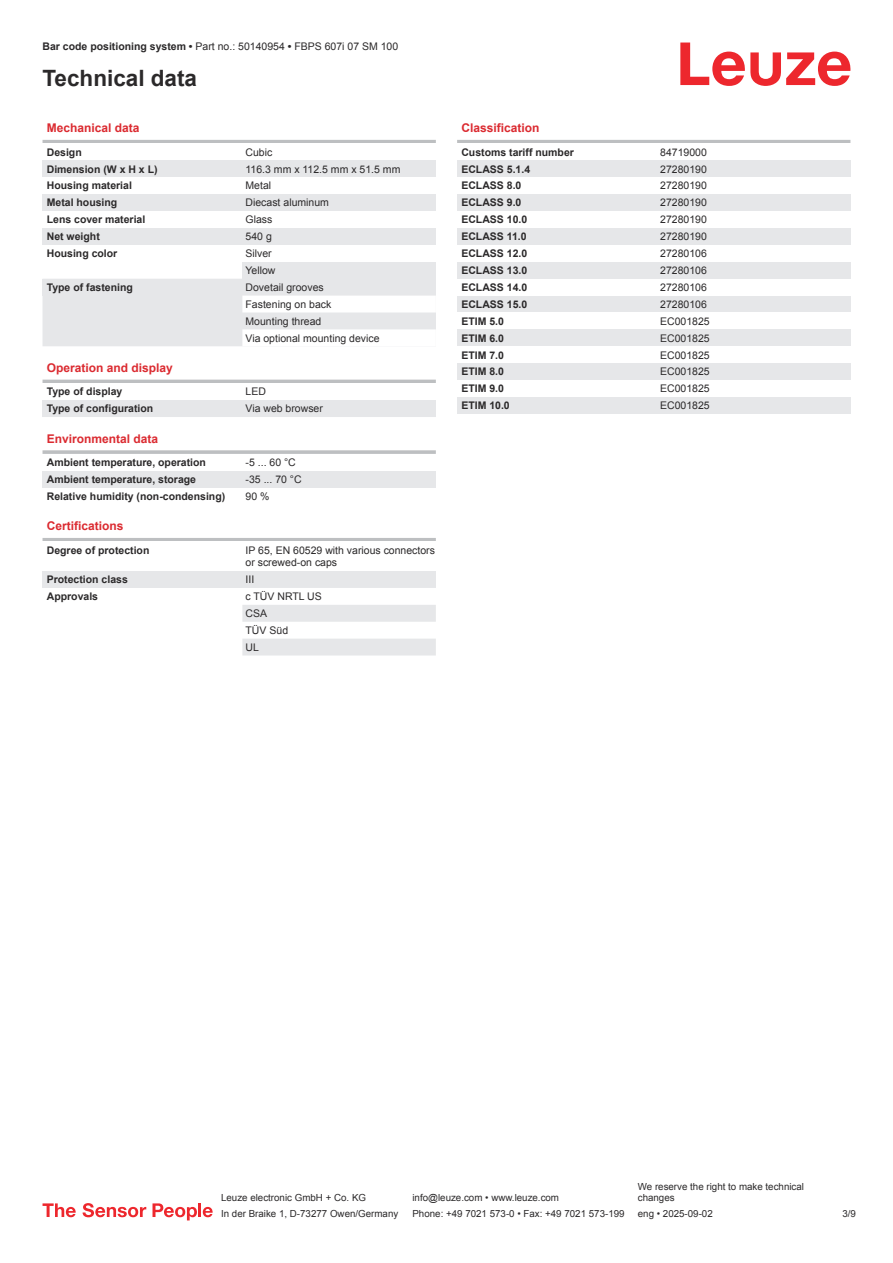
<style>
.page{position:relative;width:893px;height:1263px;background:#fff}
.page>*{position:absolute;margin:0;border:0;box-sizing:border-box;transform-origin:0 0}
.t1{font:700 22.5px "Arial";color:#2b292a}
.t2{font:700 12px "Arial";color:#db2a30}
.t3{font:10.5px/17px "Arial";color:#2b292a}
.t4{font:700 10.5px "Arial";color:#2b292a}
.t5{font:9.75px/11.7px "Arial";color:#2b292a}
.s1{font-weight:700}
</style>
<div class="page">
<svg style="left:680px;top:43px;width:170px;height:43px"></svg>
<div style="left:43px;top:296px;width:199px;height:50px;background:#e6e7e9"></div>
<hr style="left:43px;top:140px;width:393px;height:3px;background:#bdbfc1">
<div style="left:43px;top:160px;width:199px;height:17px;background:#e6e7e9"></div>
<div style="left:242px;top:160px;width:194px;height:17px;background:#e6e7e9"></div>
<div style="left:43px;top:194px;width:199px;height:17px;background:#e6e7e9"></div>
<div style="left:242px;top:194px;width:194px;height:17px;background:#e6e7e9"></div>
<div style="left:43px;top:228px;width:199px;height:17px;background:#e6e7e9"></div>
<div style="left:242px;top:228px;width:194px;height:17px;background:#e6e7e9"></div>
<div style="left:242px;top:262px;width:194px;height:17px;background:#e6e7e9"></div>
<div style="left:43px;top:279px;width:199px;height:17px;background:#e6e7e9"></div>
<svg style="left:242px;top:279px;width:194px;height:51px"></svg>
<hr style="left:43px;top:380px;width:393px;height:3px;background:#bdbfc1">
<div style="left:43px;top:400px;width:199px;height:17px;background:#e6e7e9"></div>
<div style="left:242px;top:400px;width:194px;height:17px;background:#e6e7e9"></div>
<svg style="left:43px;top:450px;width:393px;height:4px;background:#c3c5c7"></svg>
<div style="left:43px;top:471px;width:199px;height:17px;background:#e6e7e9"></div>
<div style="left:242px;top:471px;width:194px;height:17px;background:#e6e7e9"></div>
<hr style="left:43px;top:538px;width:393px;height:3px;background:#bdbfc1">
<div style="left:43px;top:571px;width:199px;height:17px;background:#e6e7e9"></div>
<div style="left:242px;top:571px;width:194px;height:17px;background:#e6e7e9"></div>
<svg style="left:242px;top:605px;width:194px;height:50px"></svg>
<hr style="left:457px;top:140px;width:393px;height:3px;background:#bdbfc1">
<div style="left:457px;top:160px;width:200px;height:17px;background:#e6e7e9"></div>
<div style="left:657px;top:160px;width:193px;height:17px;background:#e6e7e9"></div>
<div style="left:457px;top:194px;width:200px;height:17px;background:#e6e7e9"></div>
<div style="left:657px;top:194px;width:193px;height:17px;background:#e6e7e9"></div>
<div style="left:457px;top:228px;width:200px;height:17px;background:#e6e7e9"></div>
<div style="left:657px;top:228px;width:193px;height:17px;background:#e6e7e9"></div>
<div style="left:457px;top:262px;width:200px;height:17px;background:#e6e7e9"></div>
<div style="left:657px;top:262px;width:193px;height:17px;background:#e6e7e9"></div>
<div style="left:457px;top:296px;width:200px;height:16px;background:#e6e7e9"></div>
<div style="left:657px;top:296px;width:193px;height:16px;background:#e6e7e9"></div>
<div style="left:457px;top:329px;width:200px;height:17px;background:#e6e7e9"></div>
<div style="left:657px;top:329px;width:193px;height:17px;background:#e6e7e9"></div>
<div style="left:457px;top:363px;width:200px;height:17px;background:#e6e7e9"></div>
<div style="left:657px;top:363px;width:193px;height:17px;background:#e6e7e9"></div>
<div style="left:457px;top:397px;width:200px;height:17px;background:#e6e7e9"></div>
<div style="left:657px;top:397px;width:193px;height:17px;background:#e6e7e9"></div>
<svg style="left:43px;top:1203px;width:33px;height:14px"></svg>
<svg style="left:83px;top:1203px;width:63px;height:14px"></svg>
<svg style="left:153px;top:1203px;width:44px;height:17px"></svg>
<hr style="left:198px;top:1203px;width:3px;height:14px;background:#ed272d">
<svg style="left:203px;top:1207px;width:10px;height:10px"></svg>
<p class="t3" style="left:43px;top:39px;width:357px"><span class="s1">Bar code positioning system •</span> Part no.: 50140954 <span class="s1">•</span> FBPS 607i 07 SM 100</p>
<h1 class="t1" style="left:43px;top:70px;width:156px">Technical data</h1>
<p class="t2" style="left:47px;top:123px;width:94px">Mechanical data</p>
<p class="t4" style="left:47px;top:148px;width:37px">Design</p>
<p class="t3" style="left:246px;top:144px;width:28px">Cubic</p>
<p class="t4" style="left:47px;top:165px;width:112px">Dimension (W x H x L)</p>
<p class="t3" style="left:246px;top:161px;width:156px">116.3 mm x 112.5 mm x 51.5 mm</p>
<p class="t4" style="left:47px;top:182px;width:87px">Housing material</p>
<p class="t3" style="left:246px;top:178px;width:27px">Metal</p>
<p class="t4" style="left:47px;top:199px;width:72px">Metal housing</p>
<p class="t3" style="left:246px;top:195px;width:85px">Diecast aluminum</p>
<p class="t4" style="left:47px;top:216px;width:100px">Lens cover material</p>
<p class="t3" style="left:246px;top:212px;width:28px">Glass</p>
<p class="t4" style="left:47px;top:233px;width:55px">Net weight</p>
<p class="t3" style="left:246px;top:229px;width:28px">540 g</p>
<p class="t4" style="left:47px;top:249px;width:72px">Housing color</p>
<p class="t3" style="left:246px;top:246px;width:31px">Silver<br>Yellow</p>
<p class="t4" style="left:47px;top:283px;width:88px">Type of fastening</p>
<p class="t3" style="left:246px;top:280px;width:136px">Dovetail grooves<br>Fastening on back<br>Mounting thread<br>Via optional mounting device</p>
<p class="t2" style="left:47px;top:363px;width:128px">Operation and display</p>
<p class="t4" style="left:47px;top:388px;width:77px">Type of display</p>
<p class="t3" style="left:246px;top:384px;width:22px">LED</p>
<p class="t4" style="left:47px;top:405px;width:108px">Type of configuration</p>
<p class="t3" style="left:246px;top:401px;width:79px">Via web browser</p>
<p class="t2" style="left:47px;top:434px;width:113px">Environmental data</p>
<p class="t4" style="left:47px;top:458px;width:161px">Ambient temperature, operation</p>
<p class="t3" style="left:246px;top:455px;width:52px">-5 ... 60 °C</p>
<p class="t4" style="left:47px;top:475px;width:151px">Ambient temperature, storage</p>
<p class="t3" style="left:246px;top:472px;width:58px">-35 ... 70 °C</p>
<p class="t4" style="left:47px;top:492px;width:180px">Relative humidity (non-condensing)</p>
<p class="t3" style="left:246px;top:489px;width:25px">90 %</p>
<p class="t2" style="left:47px;top:521px;width:78px">Certifications</p>
<p class="t4" style="left:47px;top:546px;width:104px">Degree of protection</p>
<p class="t3" style="left:246px;top:545px;width:191px;line-height:12.6px">IP 65, EN 60529 with various connectors or screwed-on caps</p>
<p class="t4" style="left:47px;top:575px;width:83px">Protection class</p>
<p class="t3" style="left:246px;top:572px;width:10px">III</p>
<p class="t4" style="left:47px;top:592px;width:53px">Approvals</p>
<p class="t3" style="left:246px;top:589px;width:78px">c TÜV NRTL US<br>CSA<br>TÜV Süd<br>UL</p>
<p class="t2" style="left:461px;top:123px;width:80px">Classification</p>
<p class="t4" style="left:461px;top:148px;width:114px">Customs tariff number</p>
<p class="t3" style="left:660px;top:144px;width:48px">84719000</p>
<p class="t4" style="left:461px;top:165px;width:70px">ECLASS 5.1.4</p>
<p class="t3" style="left:660px;top:161px;width:48px">27280190</p>
<p class="t4" style="left:461px;top:182px;width:62px">ECLASS 8.0</p>
<p class="t3" style="left:660px;top:178px;width:48px">27280190</p>
<p class="t4" style="left:461px;top:199px;width:62px">ECLASS 9.0</p>
<p class="t3" style="left:660px;top:195px;width:48px">27280190</p>
<p class="t4" style="left:461px;top:216px;width:67px">ECLASS 10.0</p>
<p class="t3" style="left:660px;top:212px;width:48px">27280190</p>
<p class="t4" style="left:461px;top:233px;width:67px">ECLASS 11.0</p>
<p class="t3" style="left:660px;top:229px;width:48px">27280190</p>
<p class="t4" style="left:461px;top:249px;width:67px">ECLASS 12.0</p>
<p class="t3" style="left:660px;top:246px;width:48px">27280106</p>
<p class="t4" style="left:461px;top:266px;width:67px">ECLASS 13.0</p>
<p class="t3" style="left:660px;top:263px;width:48px">27280106</p>
<p class="t4" style="left:461px;top:283px;width:67px">ECLASS 14.0</p>
<p class="t3" style="left:660px;top:280px;width:48px">27280106</p>
<p class="t4" style="left:461px;top:300px;width:67px">ECLASS 15.0</p>
<p class="t3" style="left:660px;top:297px;width:48px">27280106</p>
<p class="t4" style="left:461px;top:317px;width:44px">ETIM 5.0</p>
<p class="t3" style="left:660px;top:313px;width:51px">EC001825</p>
<p class="t4" style="left:461px;top:334px;width:44px">ETIM 6.0</p>
<p class="t3" style="left:660px;top:330px;width:51px">EC001825</p>
<p class="t4" style="left:461px;top:351px;width:44px">ETIM 7.0</p>
<p class="t3" style="left:660px;top:347px;width:51px">EC001825</p>
<p class="t4" style="left:461px;top:368px;width:44px">ETIM 8.0</p>
<p class="t3" style="left:660px;top:364px;width:51px">EC001825</p>
<p class="t4" style="left:461px;top:385px;width:44px">ETIM 9.0</p>
<p class="t3" style="left:660px;top:381px;width:51px">EC001825</p>
<p class="t4" style="left:461px;top:402px;width:50px">ETIM 10.0</p>
<p class="t3" style="left:660px;top:398px;width:51px">EC001825</p>
<p class="t5" style="left:221px;top:1193px;width:146px">Leuze electronic GmbH + Co. KG</p>
<p class="t5" style="left:412px;top:1193px;width:148px">info@leuze.com • www.leuze.com</p>
<p class="t5" style="left:638px;top:1181px;width:168px">We reserve the right to make technical changes</p>
<p class="t5" style="left:221px;top:1209px;width:179px">In der Braike 1, D-73277 Owen/Germany</p>
<p class="t5" style="left:412px;top:1209px;width:214px">Phone: +49 7021 573-0 • Fax: +49 7021 573-199</p>
<p class="t5" style="left:638px;top:1209px;width:76px">eng • 2025-09-02</p>
<p class="t5" style="left:842px;top:1209px;width:15px">3 /9</p>
</div>
